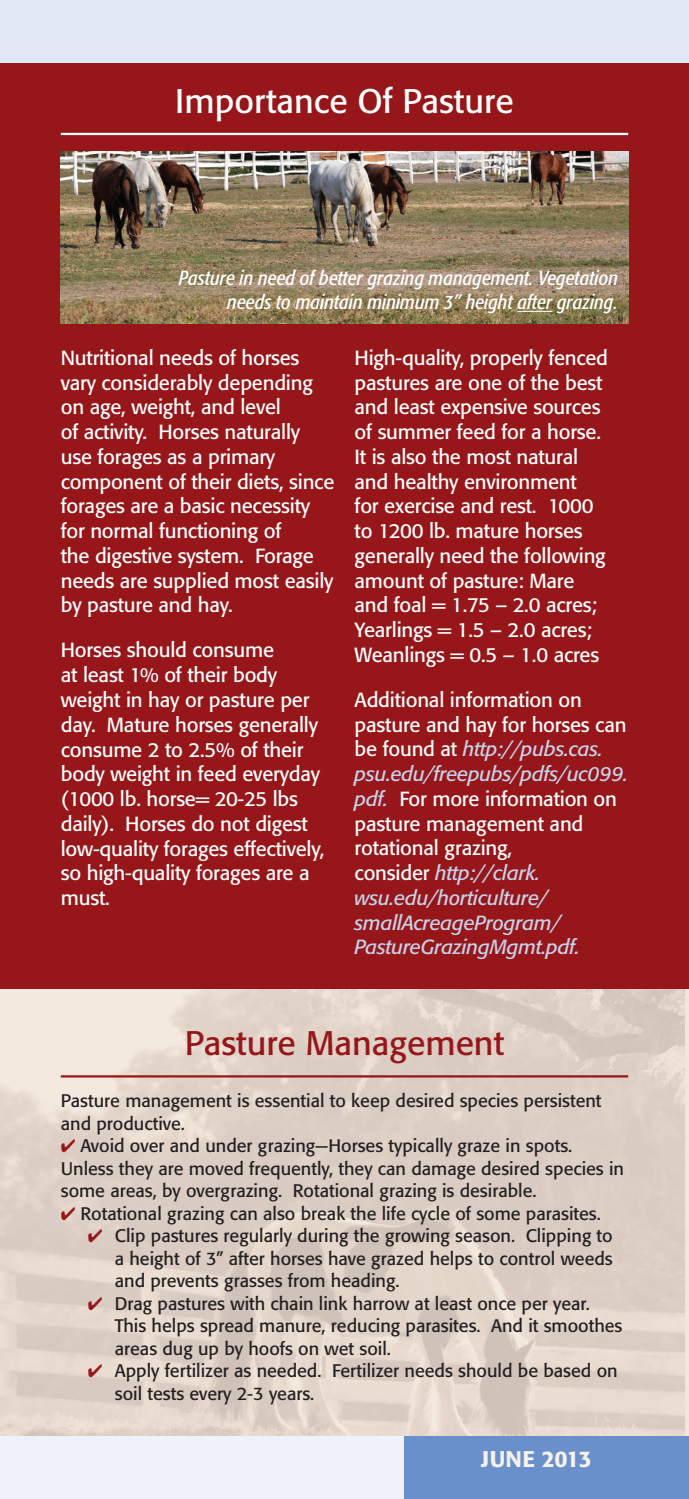
<style>
.page{position:relative;width:689px;height:1499px;background:#fff}
.page>*{position:absolute;margin:0;border:0;box-sizing:border-box;transform-origin:0 0}
.t1{font:33.75px "Formata";color:#fff}
.t2{font:33.75px "Formata";color:#961619}
.t3{font:500 22.5px "Formata";color:#f7f1ec}
.t4{font:20.25px/24.8px "Formata";letter-spacing:-.01em;color:#fff}
.t5{font:italic 20.25px/24.8px "Formata";letter-spacing:-.01em;color:#c6d2ea}
.t6{font:italic condensed 20.25px/24.3px "Formata";color:#fff;text-align:right}
.t7{font:18px/22.5px "Formata";color:#231f20}
.s1{font-style:normal;color:#fff}
.s2{color:#961619}
</style>
<div class="page">
<img style="left:0;top:989px;width:684px;height:447px">
<hr style="left:61px;top:1075px;width:567px;height:2px;background:#961619">
<div style="left:0;top:1436px;width:414px;height:62px;background:#eff2f9"></div>
<div style="left:404px;top:1436px;width:284px;height:62px;background:#6990ca"></div>
<div style="left:0;top:2px;width:688px;height:987px;background:#961619"></div>
<div style="left:0;top:0;width:688px;height:62px;background:#e1e8f5"></div>
<hr style="left:61px;top:133px;width:567px;height:2px;background:#fff">
<img style="left:61px;top:151px;width:567px;height:172px">
<hr style="left:517px;top:311px;width:35px;height:1px;background:#fff">
<h1 class="t1" style="left:175px;top:80px;width:340px">Importance Of Pasture</h1>
<p class="t6" style="left:179px;top:266px;width:440px">Pasture in need of better grazing management. Vegetation needs to maintain minimum 3” height after grazing.</p>
<p class="t4" style="left:61px;top:345px;width:275px">Nutritional needs of horses vary considerably depending on age, weight, and level<br>of activity. Horses naturally use forages as a primary component of their diets, since forages are a basic necessity for normal functioning of<br>the digestive system. Forage needs are supplied most easily by pasture and hay.</p>
<p class="t4" style="left:61px;top:638px;width:265px">Horses should consume<br>at least 1% of their body weight in hay or pasture per day. Mature horses generally consume 2 to 2.5% of their body weight in feed everyday (1000 lb. horse= 20-25 lbs daily). Horses do not digest low-quality forages effectively, so high-quality forages are a must.</p>
<p class="t4" style="left:354px;top:345px;width:255px">High-quality, properly fenced pastures are one of the best and least expensive sources of summer feed for a horse.<br>It is also the most natural and healthy environment<br>for exercise and rest. 1000 to 1200 lb. mature horses generally need the following amount of pasture: Mare and foal = 1.75 – 2.0 acres;<br>Yearlings = 1.5 – 2.0 acres;<br>Weanlings = 0.5 – 1.0 acres</p>
<p class="t5" style="left:354px;top:687px;width:275px"><span class="s1">Additional information on pasture and hay for horses can be found at</span> http://pubs.cas. psu.edu/freepubs/pdfs/uc099. pdf. <span class="s1">For more information on pasture management and rotational grazing,<br>consider</span> http://clark. wsu.edu/horticulture/ smallAcreageProgram/<br>PastureGrazingMgmt.pdf.</p>
<h1 class="t2" style="left:185px;top:1022px;width:321px">Pasture Management</h1>
<p class="t7" style="left:61px;top:1089px;width:542px">Pasture management is essential to keep desired species persistent and productive.</p>
<p class="t7" style="left:61px;top:1134px;width:564px"><span class="s2">✔</span> Avoid over and under grazing—Horses typically graze in spots.<br>Unless they are moved frequently, they can damage desired species in some areas, by overgrazing. Rotational grazing is desirable.</p>
<p class="t7" style="left:61px;top:1202px;width:541px"><span class="s2">✔</span> Rotational grazing can also break the life cycle of some parasites.</p>
<p class="t7" style="left:115px;top:1224px;width:499px;text-align:justify;text-indent:-27px"><span class="s2">✔</span> Clip pastures regularly during the growing season. Clipping to a height of 3” after horses have grazed helps to control weeds and prevents grasses from heading.</p>
<p class="t7" style="left:115px;top:1292px;width:509px;text-indent:-27px"><span class="s2">✔</span> Drag pastures with chain link harrow at least once per year.<br>This helps spread manure, reducing parasites. And it smoothes areas dug up by hoofs on wet soil.</p>
<p class="t7" style="left:115px;top:1359px;width:504px;text-indent:-27px"><span class="s2">✔</span> Apply fertilizer as needed. Fertilizer needs should be based on soil tests every 2-3 years.</p>
<p class="t3" style="left:481px;top:1444px;width:112px">JUne 2013</p>
</div>
